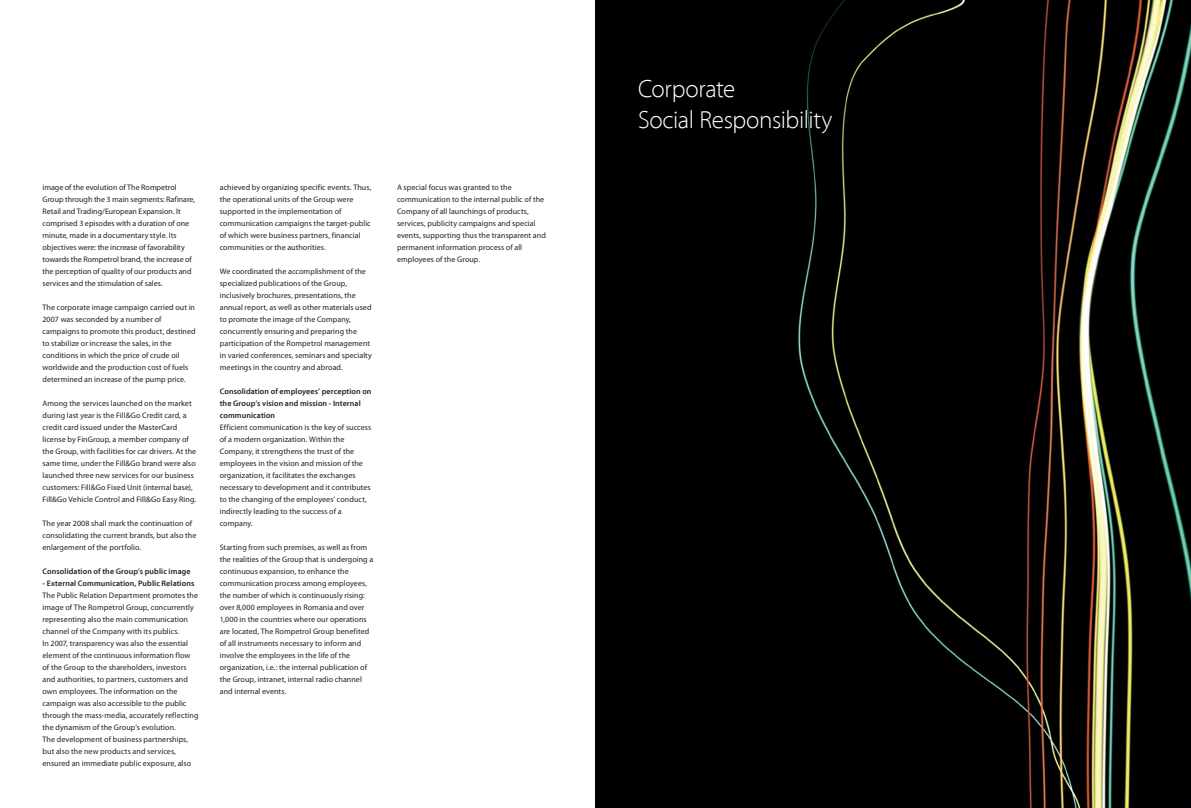
<style>
.page{position:relative;width:1191px;height:808px;background:#fff}
.page>*{position:absolute;margin:0;border:0;box-sizing:border-box;transform-origin:0 0}
.Capitol{font:300 25px "RPT Myriad Pro";letter-spacing:-.015em;color:#fff}
.t1{font:8px/12px "RPT Myriad Pro";letter-spacing:.005em;color:#231f20}
.Titluri{font:600 8px/12px "RPT Myriad Pro";letter-spacing:.01em;color:#231f20}
</style>
<div class="page">
<img style="left:595px;top:0;width:596px;height:808px">
<p class="t1" style="left:43px;top:181px;width:154px">image of the evolution of The Rompetrol Group through the 3 main segments: Rafinare, Retail and Trading/European Expansion. It comprised 3 episodes with a duration of one minute, made in a documentary style. Its objectives were: the increase of favorability towards the Rompetrol brand, the increase of the perception of quality of our products and services and the stimulation of sales.</p>
<p class="t1" style="left:43px;top:301px;width:155px">The corporate image campaign carried out in 2007 was seconded by a number of campaigns to promote this product, destined to stabilize or increase the sales, in the conditions in which the price of crude oil worldwide and the production cost of fuels determined an increase of the pump price.</p>
<p class="t1" style="left:43px;top:397px;width:155px">Among the services launched on the market during last year is the Fill&amp;Go Credit card, a credit card issued under the MasterCard license by FinGroup, a member company of the Group, with facilities for car drivers. At the same time, under the Fill&amp;Go brand were also launched three new services for our business customers: Fill&amp;Go Fixed Unit (internal base), Fill&amp;Go Vehicle Control and Fill&amp;Go Easy Ring.</p>
<p class="t1" style="left:43px;top:517px;width:155px">The year 2008 shall mark the continuation of consolidating the current brands, but also the enlargement of the portfolio.</p>
<p class="Titluri" style="left:43px;top:565px;width:150px">Consolidation of the Group’s public image</p>
<p class="Titluri" style="left:43px;top:577px;width:153px">- External Communication, Public Relations</p>
<p class="t1" style="left:43px;top:589px;width:157px">The Public Relation Department promotes the image of The Rompetrol Group, concurrently representing also the main communication channel of the Company with its publics.</p>
<p class="t1" style="left:43px;top:637px;width:157px">In 2007, transparency was also the essential element of the continuous information flow of the Group to the shareholders, investors and authorities, to partners, customers and own employees. The information on the campaign was also accessible to the public through the mass-media, accurately reflecting the dynamism of the Group’s evolution.</p>
<p class="t1" style="left:43px;top:733px;width:150px">The development of business partnerships, but also the new products and services, ensured an immediate public exposure, also</p>
<p class="t1" style="left:220px;top:181px;width:153px">achieved by organizing specific events. Thus, the operational units of the Group were supported in the implementation of communication campaigns the target-public of which were business partners, financial communities or the authorities.</p>
<p class="t1" style="left:220px;top:265px;width:154px">We coordinated the accomplishment of the specialized publications of the Group, inclusively brochures, presentations, the annual report, as well as other materials used to promote the image of the Company, concurrently ensuring and preparing the participation of the Rompetrol management in varied conferences, seminars and specialty meetings in the country and abroad.</p>
<p class="Titluri" style="left:220px;top:385px;width:153px">Consolidation of employees’ perception on the Group’s vision and mission - Internal communication</p>
<p class="t1" style="left:220px;top:421px;width:153px">Efficient communication is the key of success of a modern organization. Within the Company, it strengthens the trust of the employees in the vision and mission of the organization, it facilitates the exchanges necessary to development and it contributes to the changing of the employees’ conduct, indirectly leading to the success of a company.</p>
<p class="t1" style="left:220px;top:541px;width:155px">Starting from such premises, as well as from the realities of the Group that is undergoing a continuous expansion, to enhance the communication process among employees, the number of which is continuously rising: over 8,000 employees in Romania and over 1,000 in the countries where our operations are located, The Rompetrol Group benefited of all instruments necessary to inform and involve the employees in the life of the organization, i.e.: the internal publication of the Group, intranet, internal radio channel and internal events.</p>
<p class="t1" style="left:397px;top:181px;width:150px">A special focus was granted to the communication to the internal public of the Company of all launchings of products, services, publicity campaigns and special events, supporting thus the transparent and permanent information process of all employees of the Group.</p>
<p class="Capitol" style="left:638px;top:75px;width:99px">Corporate</p>
<p class="Capitol" style="left:638px;top:106px;width:196px">Social Responsibility</p>
</div>
